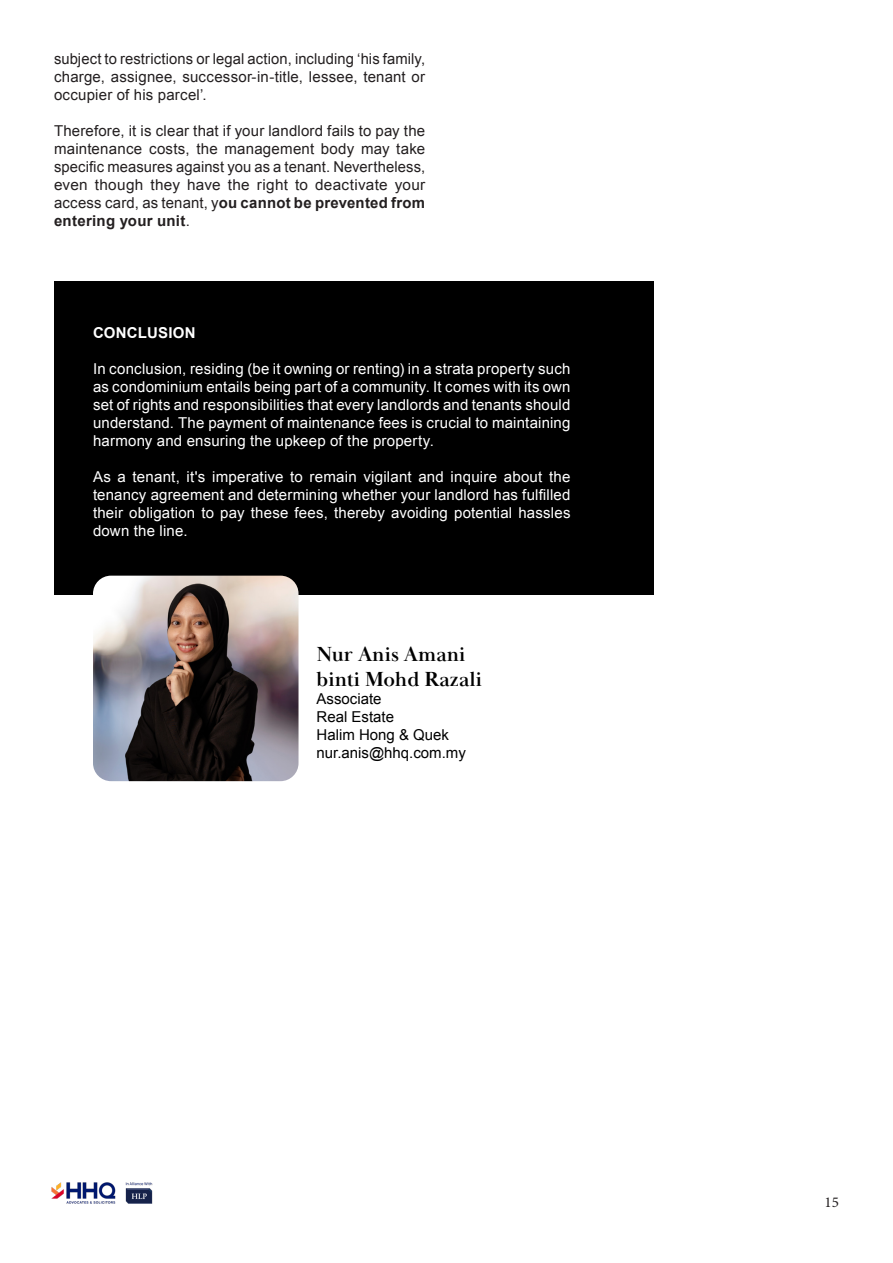
<style>
.page{position:relative;width:893px;height:1263px;background:#fff}
.page>*{position:absolute;margin:0;border:0;box-sizing:border-box;transform-origin:0 0}
.t1{font:700 21px/25.2px "Baskerville Display PT";color:#000}
.t2{font:15px/18px "Arial";letter-spacing:.015em;color:#fff;text-align:justify}
.t3{font:15px/18px "Arial";letter-spacing:.015em;color:#231f20;text-align:justify}
.t4{font:15px "Arial";color:#000}
.t5{font:700 15px "Arial";letter-spacing:.015em;color:#fff}
.t6{font:15px "Minion Pro";color:#231f20}
.s1{font-weight:700}
</style>
<div class="page">
<img style="left:51px;top:1182px;width:102px;height:22px">
<div style="left:54px;top:282px;width:599px;height:313px;background:#000"></div>
<img style="left:93px;top:576px;width:205px;height:205px">
<p class="t3" style="left:54px;top:50px;width:373px">subject to restrictions or legal action, including ‘his family, charge, assignee, successor-in-title, lessee, tenant or occupier of his parcel’.</p>
<p class="t3" style="left:54px;top:122px;width:373px">Therefore, it is clear that if your landlord fails to pay the maintenance costs, the management body may take specific measures against you as a tenant. Nevertheless, even though they have the right to deactivate your access card, as tenant, y<span class="s1">ou cannot be prevented from entering your unit</span>.</p>
<p class="t5" style="left:93px;top:322px;width:104px">CONCLUSION</p>
<p class="t2" style="left:93px;top:359px;width:479px">In conclusion, residing (be it owning or renting) in a strata property such as condominium entails being part of a community. It comes with its own set of rights and responsibilities that every landlords and tenants should understand. The payment of maintenance fees is crucial to maintaining harmony and ensuring the upkeep of the property.</p>
<p class="t2" style="left:93px;top:467px;width:479px">As a tenant, it's imperative to remain vigilant and inquire about the tenancy agreement and determining whether your landlord has fulfilled their obligation to pay these fees, thereby avoiding potential hassles down the line.</p>
<p class="t1" style="left:316px;top:642px;width:167px">Nur Anis Amani binti Mohd Razali</p>
<p class="t4" style="left:316px;top:689px;width:67px">Associate</p>
<p class="t4" style="left:316px;top:707px;width:79px">Real Estate</p>
<p class="t4" style="left:316px;top:725px;width:134px">Halim Hong &amp; Quek</p>
<p class="t4" style="left:316px;top:743px;width:151px">nur.anis@hhq.com.my</p>
<p class="t6" style="left:825px;top:1192px;width:16px">15</p>
</div>
